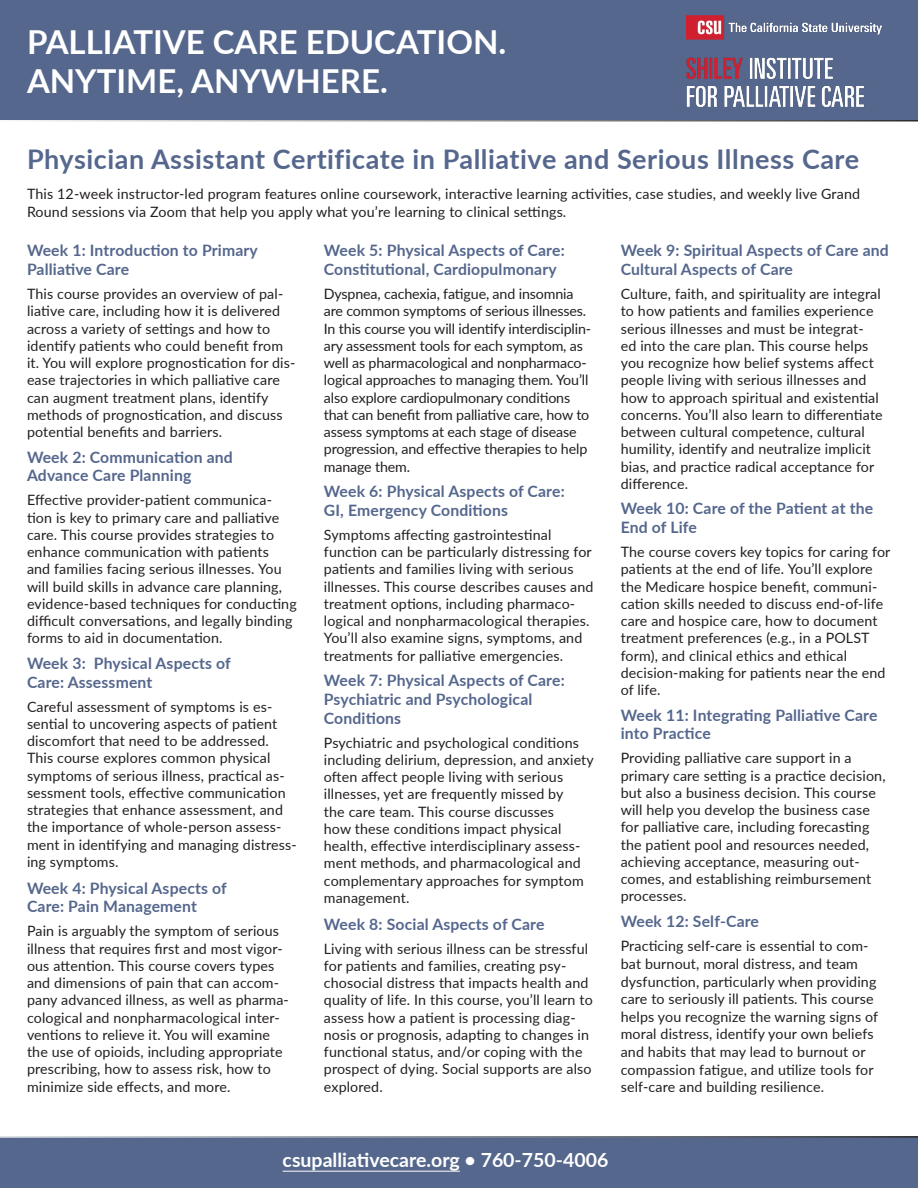
<style>
.page{position:relative;width:918px;height:1188px;background:#fff}
.page>*{position:absolute;margin:0;border:0;box-sizing:border-box;transform-origin:0 0}
.Main_Head{font:700 33px "Lato";color:#fff}
.Sub_Head_1{font:700 27px "Lato";letter-spacing:.02em;color:#55678d}
.t1{font:700 19.5px "Lato";color:#fff}
.Bullet_10_Pt{font:700 15.75px/18.8px "Lato";letter-spacing:.01em;color:#55678d}
.Bullet_10_Pt-2{font:14.25px/17.2px "Lato";letter-spacing:.01em;color:#231f20}
.Bullet_10_Pt-3{font:14.25px/17.2px "Lato";letter-spacing:-.01em;color:#231f20}
._10_Pt_Text{font:14.25px/17.2px "Lato";letter-spacing:.01em;color:#231f20}
</style>
<div class="page">
<div style="left:0;top:0;width:918px;height:122px;background:#55678d"></div>
<img style="left:687px;top:15px;width:194px;height:91px">
<div style="left:0;top:1136px;width:918px;height:52px;background:#55678d"></div>
<hr style="left:283px;top:1171px;width:177px;height:1px;background:#fff">
<p class="Main_Head" style="left:27px;top:17px;width:481px">PALLIATIVE CARE EDUCATION.</p>
<p class="Main_Head" style="left:27px;top:57px;width:362px">ANYTIME, ANYWHERE.</p>
<p class="Sub_Head_1" style="left:27px;top:139px;width:834px">Physician Assistant Certificate in Palliative and Serious Illness Care</p>
<p class="_10_Pt_Text" style="left:27px;top:185px;width:835px">This 12-week instructor-led program features online coursework, interactive learning activities, case studies, and weekly live Grand<br>Round sessions via Zoom that help you apply what you’re learning to clinical settings.</p>
<p class="Bullet_10_Pt" style="left:27px;top:241px;width:232px">Week 1: Introduction to Primary<br>Palliative Care</p>
<p class="Bullet_10_Pt-2" style="left:27px;top:285px;width:270px">This course provides an overview of pal&shy;liative care, including how it is delivered across a variety of settings and how to identify patients who could benefit from it. You will explore prognostication for dis&shy;ease trajectories in which palliative care can augment treatment plans, identify methods of prognostication, and discuss potential benefits and barriers.</p>
<p class="Bullet_10_Pt" style="left:27px;top:447px;width:207px">Week 2: Communication and<br>Advance Care Planning</p>
<p class="Bullet_10_Pt-2" style="left:27px;top:491px;width:271px">Effective provider-patient communica&shy;tion is key to primary care and palliative care. This course provides strategies to enhance communication with patients<br>and families facing serious illnesses. You will build skills in advance care planning, evidence-based techniques for conducting difficult conversations, and legally binding forms to aid in documentation.</p>
<p class="Bullet_10_Pt" style="left:27px;top:653px;width:205px">Week 3: Physical Aspects of<br>Care: Assessment</p>
<p class="Bullet_10_Pt-2" style="left:27px;top:697px;width:271px">Careful assessment of symptoms is es&shy;sential to uncovering aspects of patient discomfort that need to be addressed.<br>This course explores common physical symptoms of serious illness, practical as&shy;sessment tools, effective communication strategies that enhance assessment, and the importance of whole-person assess&shy;ment in identifying and managing distress&shy;ing symptoms.</p>
<p class="Bullet_10_Pt" style="left:27px;top:878px;width:201px">Week 4: Physical Aspects of<br>Care: Pain Management</p>
<p class="Bullet_10_Pt-2" style="left:27px;top:922px;width:263px">Pain is arguably the symptom of serious illness that requires first and most vigor&shy;ous attention. This course covers types and dimensions of pain that can accom&shy;pany advanced illness, as well as pharma&shy;cological and nonpharmacological inter&shy;ventions to relieve it. You will examine the use of opioids, including appropriate prescribing, how to assess risk, how to minimize side effects, and more.</p>
<p class="Bullet_10_Pt" style="left:324px;top:241px;width:242px">Week 5: Physical Aspects of Care:<br>Constitutional, Cardiopulmonary</p>
<p class="Bullet_10_Pt-3" style="left:324px;top:285px;width:269px">Dyspnea, cachexia, fatigue, and insomnia are common symptoms of serious illnesses.<br>In this course you will identify interdisciplin&shy;ary assessment tools for each symptom, as well as pharmacological and nonpharmaco&shy;logical approaches to managing them. You’ll also explore cardiopulmonary conditions that can benefit from palliative care, how to assess symptoms at each stage of disease progression, and effective therapies to help manage them.</p>
<p class="Bullet_10_Pt" style="left:324px;top:481px;width:242px">Week 6: Physical Aspects of Care:<br>GI, Emergency Conditions</p>
<p class="Bullet_10_Pt-2" style="left:324px;top:526px;width:271px">Symptoms affecting gastrointestinal function can be particularly distressing for patients and families living with serious illnesses. This course describes causes and treatment options, including pharmaco&shy;logical and nonpharmacological therapies.<br>You’ll also examine signs, symptoms, and treatments for palliative emergencies.</p>
<p class="Bullet_10_Pt" style="left:324px;top:670px;width:242px">Week 7: Physical Aspects of Care:<br>Psychiatric and Psychological<br>Conditions</p>
<p class="Bullet_10_Pt-2" style="left:324px;top:733px;width:271px">Psychiatric and psychological conditions including delirium, depression, and anxiety often affect people living with serious illnesses, yet are frequently missed by<br>the care team. This course discusses<br>how these conditions impact physical health, effective interdisciplinary assess&shy;ment methods, and pharmacological and complementary approaches for symptom management.</p>
<p class="Bullet_10_Pt" style="left:324px;top:914px;width:222px">Week 8: Social Aspects of Care</p>
<p class="Bullet_10_Pt-2" style="left:324px;top:939px;width:270px">Living with serious illness can be stressful for patients and families, creating psy&shy;chosocial distress that impacts health and quality of life. In this course, you’ll learn to assess how a patient is processing diag&shy;nosis or prognosis, adapting to changes in functional status, and/or coping with the prospect of dying. Social supports are also explored.</p>
<p class="Bullet_10_Pt" style="left:621px;top:241px;width:270px">Week 9: Spiritual Aspects of Care and<br>Cultural Aspects of Care</p>
<p class="Bullet_10_Pt-2" style="left:621px;top:285px;width:263px">Culture, faith, and spirituality are integral to how patients and families experience serious illnesses and must be integrat&shy;ed into the care plan. This course helps you recognize how belief systems affect people living with serious illnesses and how to approach spiritual and existential concerns. You’ll also learn to differentiate between cultural competence, cultural humility, identify and neutralize implicit bias, and practice radical acceptance for difference.</p>
<p class="Bullet_10_Pt" style="left:621px;top:499px;width:254px">Week 10: Care of the Patient at the<br>End of Life</p>
<p class="Bullet_10_Pt-2" style="left:621px;top:543px;width:271px">The course covers key topics for caring for patients at the end of life. You’ll explore the Medicare hospice benefit, communi&shy;cation skills needed to discuss end-of-life care and hospice care, how to document treatment preferences (e.g., in a POLST form), and clinical ethics and ethical decision-making for patients near the end of life.</p>
<p class="Bullet_10_Pt" style="left:621px;top:705px;width:258px">Week 11: Integrating Palliative Care into Practice</p>
<p class="Bullet_10_Pt-2" style="left:621px;top:749px;width:266px">Providing palliative care support in a primary care setting is a practice decision, but also a business decision. This course will help you develop the business case for palliative care, including forecasting the patient pool and resources needed, achieving acceptance, measuring out&shy;comes, and establishing reimbursement processes.</p>
<p class="Bullet_10_Pt" style="left:621px;top:911px;width:140px">Week 12: Self-Care</p>
<p class="Bullet_10_Pt-2" style="left:621px;top:937px;width:259px;line-height:17.7px">Practicing self-care is essential to com&shy;bat burnout, moral distress, and team dysfunction, particularly when providing care to seriously ill patients. This course helps you recognize the warning signs of moral distress, identify your own beliefs and habits that may lead to burnout or compassion fatigue, and utilize tools for self-care and building resilience.</p>
<p class="t1" style="left:283px;top:1145px;width:327px">csupalliativecare.org • 760-750-4006</p>
</div>
